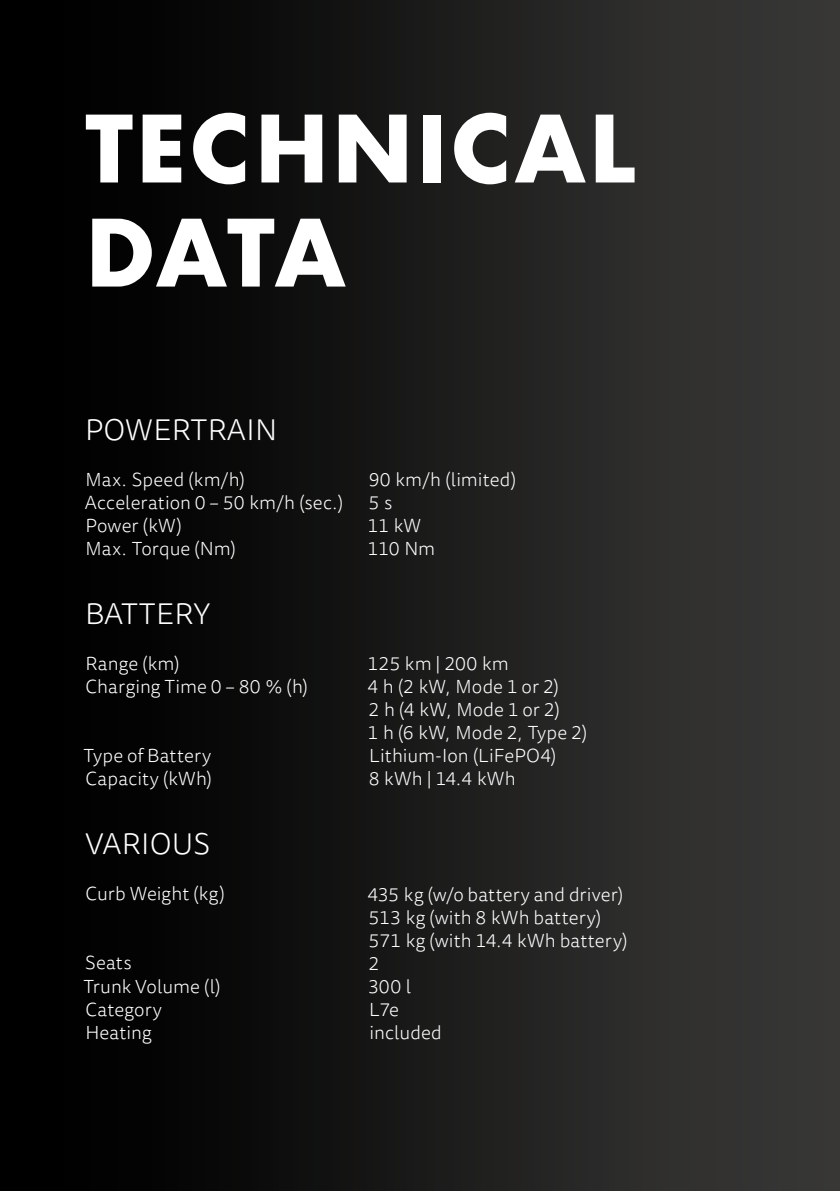
<style>
.page{position:relative;width:840px;height:1191px;background:#fff}
.page>*{position:absolute;margin:0;border:0;box-sizing:border-box;transform-origin:0 0}
.t1{font:700 90px/104px "Futura";letter-spacing:.025em;color:#fff}
.t2{font:300 30px "Tisa Sans Pro";letter-spacing:.01em;color:#fff}
.t3{font:300 19px/23px "Tisa Sans Pro";letter-spacing:.005em;color:#fff}
</style>
<div class="page">
<div style="left:0;top:0;width:839px;height:1191px;background:linear-gradient(to right,#000,#3b3a39)"></div>
<h1 class="t1" style="left:85px;top:95px;width:552px">TECHNICAL<br>DATA</h1>
<h2 class="t2" style="left:85px;top:410px;width:193px">POWERTRAIN</h2>
<p class="t3" style="left:85px;top:469px;width:260px">Max. Speed (km/h)<br>Acceleration 0 – 50 km/h (sec.)<br>Power (kW)<br>Max. Torque (Nm)</p>
<p class="t3" style="left:367px;top:469px;width:150px">90 km/h (limited)<br>5s<br>11 kW<br>110 Nm</p>
<h2 class="t2" style="left:85px;top:594px;width:126px">BATTERY</h2>
<p class="t3" style="left:85px;top:653px;width:224px">Range (km)<br>Charging Time 0 – 80 % (h)</p>
<p class="t3" style="left:83px;top:745px;width:130px">Type of Battery<br>Capacity (kWh)</p>
<h2 class="t2" style="left:85px;top:824px;width:126px">VARIOUS</h2>
<p class="t3" style="left:85px;top:883px;width:141px">Curb Weight (kg)</p>
<p class="t3" style="left:83px;top:952px;width:139px">Seats<br>Trunk Volume (l)<br>Category<br>Heating</p>
<p class="t3" style="left:367px;top:653px;width:221px">125 km | 200 km<br>4 h (2 kW, Mode 1 or 2)<br>2 h (4 kW, Mode 1 or 2)<br>1 h (6 kW, Mode 2, Type 2)<br>Lithium-Ion (LiFePO4)<br>8 kWh | 14.4 kWh</p>
<p class="t3" style="left:367px;top:883px;width:261px">435 kg (w/o battery and driver)<br>513 kg (with 8 kWh battery)<br>571 kg (with 14.4 kWh battery)<br>2<br>300 l<br>L7e<br>included</p>
</div>
